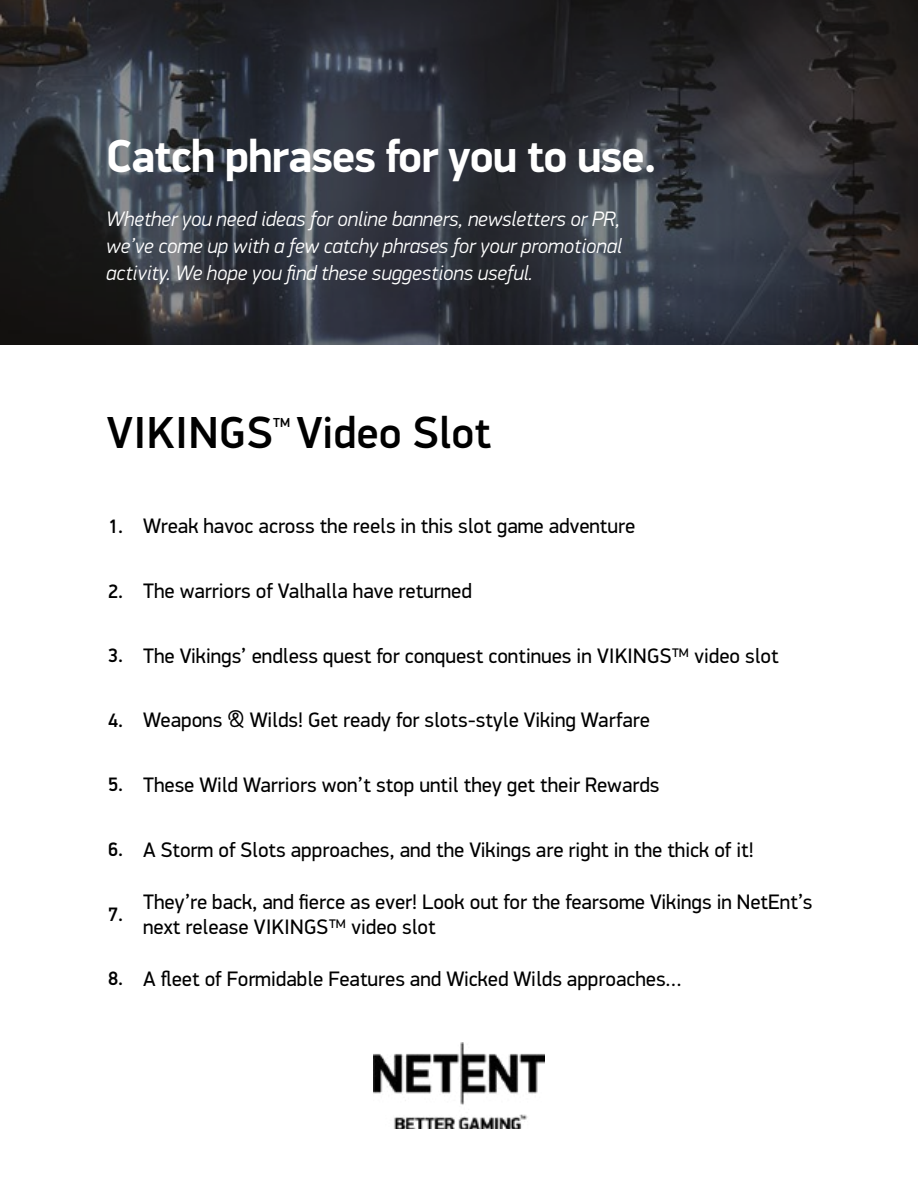
<style>
.page{position:relative;width:918px;height:1188px;background:#fff}
.page>*{position:absolute;margin:0;border:0;box-sizing:border-box;transform-origin:0 0}
.t1{font:700 46.5px "PF Din Display Pro";letter-spacing:-.025em;color:#fff}
.t2{font:500 45px "PF Din Display Pro";color:#000}
.t3{font:500 45px "PF Din Display Pro";letter-spacing:.02em;color:#000}
.t4{font:21px/25.2px "PF Din Display Pro";color:#000}
.t5{font:italic 300 21px/27px "PF Din Display Pro";color:#fff;text-align:justify}
.t6{font:500 19.5px "PF Din Display Pro";color:#000}
.t7{font:500 13.05px "PF Din Display Pro";color:#000}
.s1{font-weight:500;font-size:19.5px}
</style>
<div class="page">
<svg style="left:0;top:0;width:918px;height:345px;background:#2d3036"></svg>
<img style="left:374px;top:1043px;width:170px;height:86px">
<h1 class="t1" style="left:106px;top:128px;width:552px">Catch phrases for you to use.</h1>
<p class="t5" style="left:106px;top:206px;width:517px">Whether you need ideas for online banners, newsletters or PR, we’ve come up with a few catchy phrases for your promotional activity. We hope you find these suggestions useful.</p>
<h2 class="t3" style="left:107px;top:406px;width:168px">VIKINGS</h2>
<p class="t7" style="left:273px;top:415px;width:18px">TM</p>
<h2 class="t2" style="left:297px;top:406px;width:196px">Video Slot</h2>
<p class="t4" style="left:108px;top:514px;width:529px"><span class="s1">1.</span> Wreak havoc across the reels in this slot game adventure</p>
<p class="t4" style="left:108px;top:579px;width:365px"><span class="s1">2.</span> The warriors of Valhalla have returned</p>
<p class="t4" style="left:108px;top:643px;width:672px"><span class="s1">3.</span> The Vikings’ endless quest for conquest continues in VIKINGS™ video slot</p>
<p class="t4" style="left:108px;top:708px;width:543px"><span class="s1">4.</span> Weapons &amp; Wilds! Get ready for slots-style Viking Warfare</p>
<p class="t4" style="left:108px;top:773px;width:553px"><span class="s1">5.</span> These Wild Warriors won’t stop until they get their Rewards</p>
<p class="t4" style="left:108px;top:837px;width:647px"><span class="s1">6.</span> A Storm of Slots approaches, and the Vikings are right in the thick of it!</p>
<p class="t4" style="left:143px;top:889px;width:671px">They’re back, and fierce as ever! Look out for the fearsome Vikings in NetEnt’s next release VIKINGS™ video slot</p>
<p class="t4" style="left:108px;top:966px;width:575px"><span class="s1">8.</span> A fleet of Formidable Features and Wicked Wilds approaches…</p>
<p class="t6" style="left:108px;top:902px;width:17px">7.</p>
</div>
